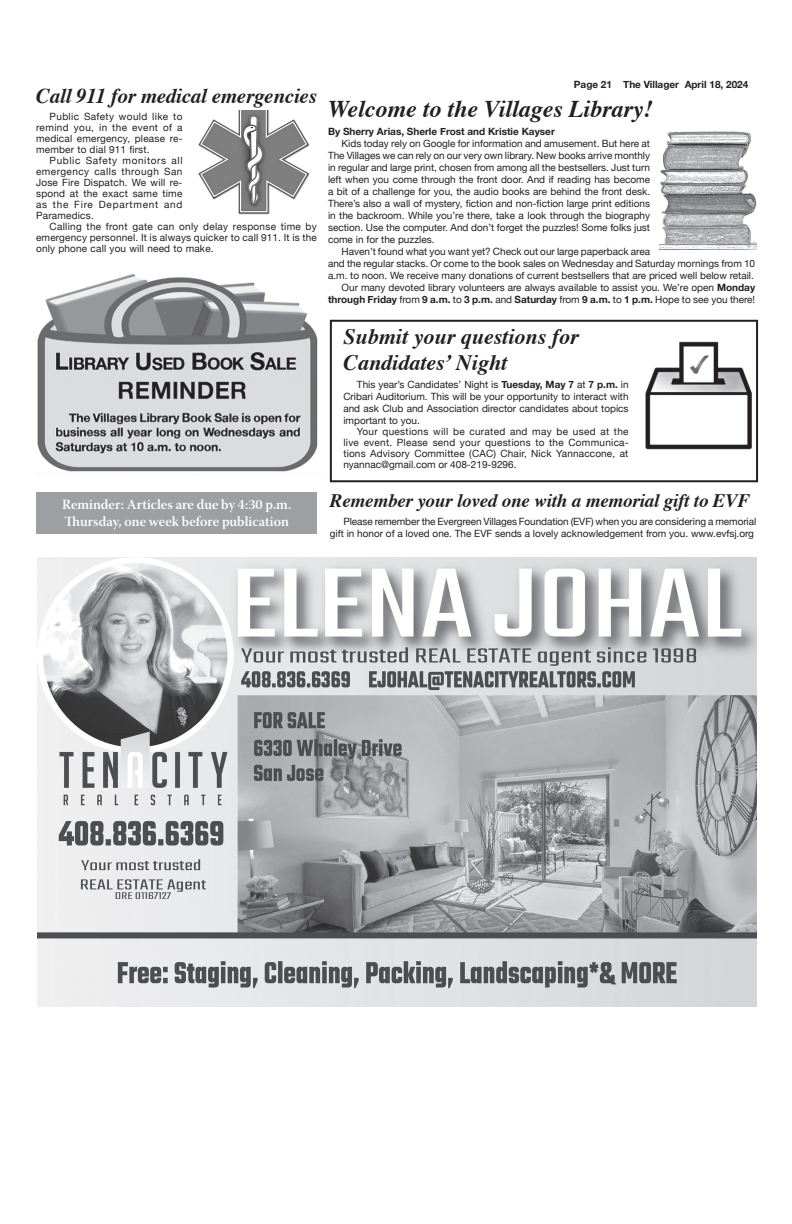
<style>
.page{position:relative;width:792px;height:1224px;background:#fff}
.page>*{position:absolute;margin:0;border:0;box-sizing:border-box;transform-origin:0 0}
.t1{font:italic 700 24px "Times";color:#231f20}
.t2{font:italic 700 22px/26.4px "Times";color:#231f20}
.t3{font:italic 700 21px "Times";letter-spacing:-.01em;color:#231f20}
.t4{font:italic 700 19px "Times";letter-spacing:-.01em;color:#231f20}
.t5{font:14px/16.8px "Warnock Pro Semibold Subh";color:#fff}
.t6{font:10px/11px "Helvetica Neue";color:#231f20;text-align:justify}
.t7{font:700 10px "Helvetica Neue";color:#231f20}
.s1{font-weight:700}
.s2{font-weight:400}
</style>
<div class="page">
<img style="left:37px;top:273px;width:281px;height:199px">
<img style="left:37px;top:557px;width:720px;height:450px">
<img style="left:198px;top:110px;width:112px;height:105px">
<div style="left:36px;top:492px;width:281px;height:42px;background:#9d9fa2"></div>
<img style="left:659px;top:131px;width:97px;height:119px">
<img style="left:645px;top:341px;width:107px;height:109px">
<div style="left:330px;top:320px;width:428px;height:162px;border:2px solid #231f20"></div>
<h3 class="t3" style="left:36px;top:88px;width:282px">Call 911 for medical emergencies</h3>
<p class="t6" style="left:36px;top:111px;width:148px;text-indent:14px">Public Safety would like to remind you, in the event of a medical emergency, please re&shy;member to dial 911 first.</p>
<p class="t6" style="left:36px;top:155px;width:148px;text-indent:14px">Public Safety monitors all emergency calls through San Jose Fire Dispatch. We will re&shy;spond at the exact same time as the Fire Department and Paramedics.</p>
<p class="t6" style="left:36px;top:221px;width:282px;text-indent:14px">Calling the front gate can only delay response time by emergency personnel. It is always quicker to call 911. It is the only phone call you will need to make.</p>
<h3 class="t5" style="left:62px;top:496px;width:230px">Reminder: Articles are due by 4:30 p.m.<br>Thursday, one week before publication</h3>
<p class="t7" style="left:574px;top:78px;width:176px">Page 21 The Villager April 18, 2024</p>
<h1 class="t1" style="left:328px;top:99px;width:326px">Welcome to the Villages Library!</h1>
<p class="t7" style="left:328px;top:125px;width:228px">By Sherry Arias, Sherle Frost and Kristie Kayser</p>
<p class="t6" style="left:328px;top:137px;width:324px;line-height:12px;text-indent:14px">Kids today rely on Google for information and amusement. But here at The Villages we can rely on our very own library. New books arrive monthly in regular and large print, chosen from among all the bestsellers. Just turn left when you come through the front door. And if reading has become a bit of a challenge for you, the audio books are behind the front desk.<br>There’s also a wall of mystery, fiction and non-fiction large print editions in the backroom. While you’re there, take a look through the biography section. Use the computer. And don’t forget the puzzles! Some folks just come in for the puzzles.</p>
<p class="t6" style="left:342px;top:246px;width:310px">Haven’t found what you want yet? Check out our large paperback area</p>
<p class="t6" style="left:328px;top:258px;width:429px">and the regular stacks. Or come to the book sales on Wednesday and Saturday mornings from 10</p>
<p class="t6" style="left:328px;top:270px;width:427px">a.m. to noon. We receive many donations of current bestsellers that are priced well below retail.</p>
<p class="t6" style="left:342px;top:282px;width:415px">Our many devoted library volunteers are always available to assist you. We’re open <span class="s1">Monday</span></p>
<p class="t7" style="left:328px;top:293px;width:429px">through Friday <span class="s2">from</span> 9 a.m. <span class="s2">to</span> 3 p.m. <span class="s2">and</span> Saturday <span class="s2">from</span> 9 a.m. <span class="s2">to</span> 1 p.m. <span class="s2">Hope to see you there!</span></p>
<h2 class="t2" style="left:343px;top:325px;width:237px">Submit your questions for<br>Candidates’ Night</h2>
<p class="t6" style="left:343px;top:378px;width:287px;line-height:12px;text-indent:14px">This year’s Candidates’ Night is <span class="s1">Tuesday, May 7</span> at <span class="s1">7 p.m.</span> in Cribari Auditorium. This will be your opportunity to interact with and ask Club and Association director candidates about topics important to you.</p>
<p class="t6" style="left:343px;top:426px;width:287px;text-indent:14px">Your questions will be curated and may be used at the live event. Please send your questions to the Communica&shy;tions Advisory Committee (CAC) Chair, Nick Yannaccone, at nyannac@gmail.com or 408-219-9296.</p>
<h3 class="t4" style="left:330px;top:492px;width:422px">Remember your loved one with a memorial gift to EVF</h3>
<p class="t6" style="left:330px;top:515px;width:428px;line-height:12px;text-align:right">Please remember the Evergreen Villages Foundation (EVF) when you are considering a memorial gift in honor of a loved one. The EVF sends a lovely acknowledgement from you. www.evfsj.org</p>
</div>
